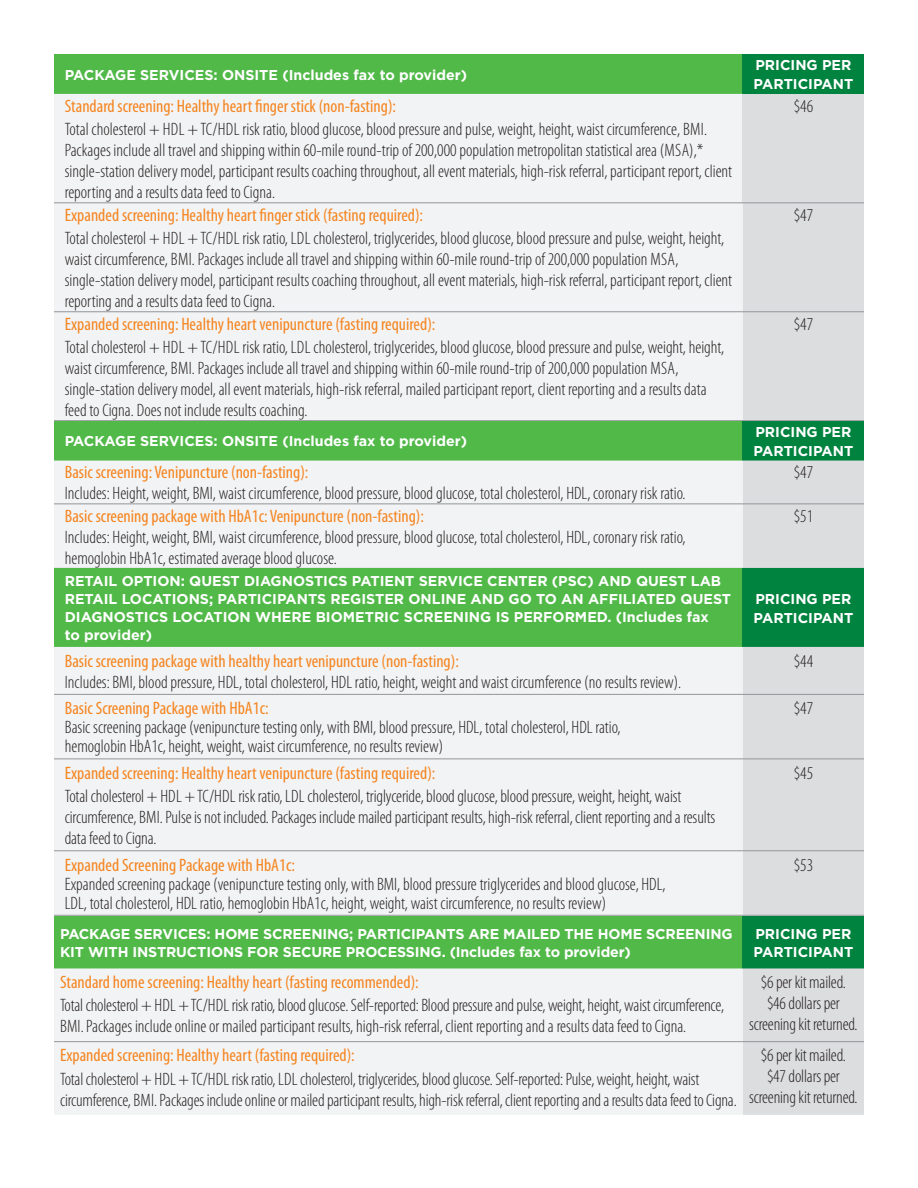
<style>
.page{position:relative;width:918px;height:1188px;background:#fff}
.page>*{position:absolute;margin:0;border:0;box-sizing:border-box;transform-origin:0 0}
.M-Legal_copy_Cat{font:300 condensed 18px/21px "Myriad Pro";color:#231f20}
.M-Legal_copy_Cat-2{font:condensed 18px "Myriad Pro";color:#f58520}
.Legal_copy_Cat{font:300 condensed 18px "Myriad Pro";color:#231f20}
.Legal_copy_Cat-2{font:condensed 18px "Myriad Pro";color:#f58520}
.M-Legal_copy_Cat-3{font:700 14.25px/18px "Gotham";color:#fff}
</style>
<div class="page">
<div style="left:54px;top:54px;width:689px;height:40px;background:#51b948"></div>
<div style="left:743px;top:54px;width:121px;height:40px;background:#00833e"></div>
<div style="left:54px;top:94px;width:689px;height:326px;background:#f2f3f4"></div>
<div style="left:743px;top:94px;width:121px;height:109px;background:#dcdddf"></div>
<div style="left:743px;top:204px;width:121px;height:216px;background:#dcdddf"></div>
<hr style="left:54px;top:203px;width:689px;height:1px;background:#939598">
<hr style="left:54px;top:312px;width:689px;height:1px;background:#939598">
<hr style="left:743px;top:203px;width:121px;height:1px;background:#939598">
<hr style="left:743px;top:312px;width:121px;height:1px;background:#939598">
<hr style="left:54px;top:420px;width:689px;height:1px;background:#939598">
<hr style="left:743px;top:420px;width:121px;height:1px;background:#939598">
<div style="left:54px;top:421px;width:689px;height:40px;background:#51b948"></div>
<div style="left:743px;top:421px;width:121px;height:40px;background:#00833e"></div>
<div style="left:54px;top:461px;width:689px;height:107px;background:#f2f3f4"></div>
<div style="left:743px;top:461px;width:121px;height:107px;background:#dcdddf"></div>
<hr style="left:54px;top:504px;width:689px;height:1px;background:#939598">
<hr style="left:54px;top:568px;width:689px;height:1px;background:#939598">
<hr style="left:743px;top:504px;width:121px;height:1px;background:#939598">
<hr style="left:743px;top:568px;width:121px;height:1px;background:#939598">
<div style="left:54px;top:569px;width:689px;height:78px;background:#51b948"></div>
<div style="left:743px;top:569px;width:121px;height:78px;background:#00833e"></div>
<div style="left:54px;top:647px;width:689px;height:268px;background:#f2f3f4"></div>
<div style="left:743px;top:647px;width:121px;height:268px;background:#dcdddf"></div>
<hr style="left:54px;top:694px;width:689px;height:1px;background:#939598">
<hr style="left:743px;top:694px;width:121px;height:1px;background:#939598">
<hr style="left:54px;top:759px;width:689px;height:1px;background:#939598">
<hr style="left:743px;top:759px;width:121px;height:1px;background:#939598">
<hr style="left:54px;top:851px;width:689px;height:1px;background:#939598">
<hr style="left:54px;top:915px;width:689px;height:1px;background:#939598">
<hr style="left:743px;top:851px;width:121px;height:1px;background:#939598">
<hr style="left:743px;top:915px;width:121px;height:1px;background:#939598">
<div style="left:54px;top:916px;width:689px;height:52px;background:#51b948"></div>
<div style="left:743px;top:916px;width:121px;height:52px;background:#00833e"></div>
<div style="left:54px;top:968px;width:689px;height:147px;background:#f2f3f4"></div>
<div style="left:743px;top:968px;width:121px;height:147px;background:#dcdddf"></div>
<hr style="left:54px;top:1041px;width:689px;height:1px;background:#939598">
<hr style="left:743px;top:1041px;width:121px;height:1px;background:#939598">
<p class="M-Legal_copy_Cat-3" style="left:65px;top:66px;width:404px">PACKAGE SERVICES: ONSITE (Includes fax to provider)</p>
<p class="M-Legal_copy_Cat-3" style="left:754px;top:55px;width:101px;line-height:19.5px">PRICING PER<br>PARTICIPANT</p>
<p class="M-Legal_copy_Cat-2" style="left:65px;top:96px;width:333px">Standard screening: Healthy heart finger stick (non-fasting):</p>
<p class="M-Legal_copy_Cat" style="left:65px;top:119px;width:669px">Total cholesterol + HDL + TC/HDL risk ratio, blood glucose, blood pressure and pulse, weight, height, waist circumference, BMI.<br>Packages include all travel and shipping within 60-mile round-trip of 200,000 population metropolitan statistical area (MSA),* single-station delivery model, participant results coaching throughout, all event materials, high-risk referral, participant report, client reporting and a results data feed to Cigna.</p>
<p class="M-Legal_copy_Cat" style="left:794px;top:96px;width:21px">$46</p>
<p class="M-Legal_copy_Cat-2" style="left:65px;top:205px;width:360px">Expanded screening: Healthy heart finger stick (fasting required):</p>
<p class="M-Legal_copy_Cat" style="left:65px;top:228px;width:669px">Total cholesterol + HDL + TC/HDL risk ratio, LDL cholesterol, triglycerides, blood glucose, blood pressure and pulse, weight, height, waist circumference, BMI. Packages include all travel and shipping within 60-mile round-trip of 200,000 population MSA, single-station delivery model, participant results coaching throughout, all event materials, high-risk referral, participant report, client reporting and a results data feed to Cigna.</p>
<p class="M-Legal_copy_Cat-2" style="left:65px;top:314px;width:372px">Expanded screening: Healthy heart venipuncture (fasting required):</p>
<p class="M-Legal_copy_Cat" style="left:65px;top:337px;width:661px">Total cholesterol + HDL + TC/HDL risk ratio, LDL cholesterol, triglycerides, blood glucose, blood pressure and pulse, weight, height, waist circumference, BMI. Packages include all travel and shipping within 60-mile round-trip of 200,000 population MSA, single-station delivery model, all event materials, high-risk referral, mailed participant report, client reporting and a results data feed to Cigna. Does not include results coaching.</p>
<p class="M-Legal_copy_Cat" style="left:794px;top:205px;width:21px">$47</p>
<p class="M-Legal_copy_Cat" style="left:794px;top:314px;width:21px">$47</p>
<p class="M-Legal_copy_Cat-3" style="left:65px;top:432px;width:404px">PACKAGE SERVICES: ONSITE (Includes fax to provider)</p>
<p class="M-Legal_copy_Cat-3" style="left:754px;top:422px;width:101px;line-height:19.5px">PRICING PER<br>PARTICIPANT</p>
<p class="M-Legal_copy_Cat-2" style="left:65px;top:463px;width:245px">Basic screening: Venipuncture (non-fasting):</p>
<p class="M-Legal_copy_Cat" style="left:65px;top:483px;width:622px">Includes: Height, weight, BMI, waist circumference, blood pressure, blood glucose, total cholesterol, HDL, coronary risk ratio.</p>
<p class="M-Legal_copy_Cat" style="left:794px;top:462px;width:21px">$47</p>
<p class="M-Legal_copy_Cat-2" style="left:65px;top:506px;width:361px">Basic screening package with HbA1c: Venipuncture (non-fasting):</p>
<p class="M-Legal_copy_Cat" style="left:65px;top:527px;width:622px">Includes: Height, weight, BMI, waist circumference, blood pressure, blood glucose, total cholesterol, HDL, coronary risk ratio, hemoglobin HbA1c, estimated average blood glucose.</p>
<p class="M-Legal_copy_Cat-3" style="left:65px;top:572px;width:668px">RETAIL OPTION: QUEST DIAGNOSTICS PATIENT SERVICE CENTER (PSC) AND QUEST LAB RETAIL LOCATIONS; PARTICIPANTS REGISTER ONLINE AND GO TO AN AFFILIATED QUEST DIAGNOSTICS LOCATION WHERE BIOMETRIC SCREENING IS PERFORMED. (Includes fax<br>to provider)</p>
<p class="M-Legal_copy_Cat-2" style="left:65px;top:651px;width:396px">Basic screening package with healthy heart venipuncture (non-fasting):</p>
<p class="M-Legal_copy_Cat" style="left:65px;top:672px;width:618px">Includes: BMI, blood pressure, HDL, total cholesterol, HDL ratio, height, weight and waist circumference (no results review).</p>
<p class="Legal_copy_Cat-2" style="left:65px;top:699px;width:205px">Basic Screening Package with HbA1c:</p>
<p class="Legal_copy_Cat" style="left:65px;top:718px;width:557px">Basic screening package (venipuncture testing only, with BMI, blood pressure, HDL, total cholesterol, HDL ratio,</p>
<p class="Legal_copy_Cat" style="left:65px;top:737px;width:380px">hemoglobin HbA1c, height, weight, waist circumference, no results review)</p>
<p class="M-Legal_copy_Cat-2" style="left:65px;top:763px;width:372px">Expanded screening: Healthy heart venipuncture (fasting required):</p>
<p class="M-Legal_copy_Cat" style="left:65px;top:786px;width:652px">Total cholesterol + HDL + TC/HDL risk ratio, LDL cholesterol, triglyceride, blood glucose, blood pressure, weight, height, waist circumference, BMI. Pulse is not included. Packages include mailed participant results, high-risk referral, client reporting and a results data feed to Cigna.</p>
<p class="Legal_copy_Cat-2" style="left:65px;top:855px;width:232px">Expanded Screening Package with HbA1c:</p>
<p class="Legal_copy_Cat" style="left:65px;top:874px;width:602px">Expanded screening package (venipuncture testing only, with BMI, blood pressure triglycerides and blood glucose, HDL,</p>
<p class="Legal_copy_Cat" style="left:65px;top:893px;width:543px">LDL, total cholesterol, HDL ratio, hemoglobin HbA1c, height, weight, waist circumference, no results review)</p>
<p class="M-Legal_copy_Cat" style="left:794px;top:506px;width:21px">$51</p>
<p class="M-Legal_copy_Cat-3" style="left:754px;top:589px;width:101px;line-height:19.5px">PRICING PER<br>PARTICIPANT</p>
<p class="M-Legal_copy_Cat" style="left:794px;top:651px;width:21px">$44</p>
<p class="M-Legal_copy_Cat" style="left:794px;top:698px;width:21px">$47</p>
<p class="M-Legal_copy_Cat" style="left:794px;top:763px;width:21px">$45</p>
<p class="M-Legal_copy_Cat" style="left:794px;top:855px;width:21px">$53</p>
<p class="M-Legal_copy_Cat-3" style="left:60px;top:925px;width:674px">PACKAGE SERVICES: HOME SCREENING; PARTICIPANTS ARE MAILED THE HOME SCREENING<br>KIT WITH INSTRUCTIONS FOR SECURE PROCESSING. (Includes fax to provider)</p>
<p class="M-Legal_copy_Cat-3" style="left:754px;top:925px;width:101px">PRICING PER<br>PARTICIPANT</p>
<p class="M-Legal_copy_Cat-2" style="left:60px;top:972px;width:360px">Standard home screening: Healthy heart (fasting recommended):</p>
<p class="M-Legal_copy_Cat" style="left:60px;top:995px;width:666px">Total cholesterol + HDL + TC/HDL risk ratio, blood glucose. Self-reported: Blood pressure and pulse, weight, height, waist circumference,<br>BMI. Packages include online or mailed participant results, high-risk referral, client reporting and a results data feed to Cigna.</p>
<p class="M-Legal_copy_Cat" style="left:749px;top:972px;width:110px;text-align:center">$6 per kit mailed. $46 dollars per screening kit returned.</p>
<p class="M-Legal_copy_Cat-2" style="left:60px;top:1045px;width:296px">Expanded screening: Healthy heart (fasting required):</p>
<p class="M-Legal_copy_Cat" style="left:60px;top:1069px;width:678px">Total cholesterol + HDL + TC/HDL risk ratio, LDL cholesterol, triglycerides, blood glucose. Self-reported: Pulse, weight, height, waist circumference, BMI. Packages include online or mailed participant results, high-risk referral, client reporting and a results data feed toCigna.</p>
<p class="M-Legal_copy_Cat" style="left:749px;top:1045px;width:110px;text-align:center">$6 per kit mailed. $47 dollars per screening kit returned.</p>
</div>
